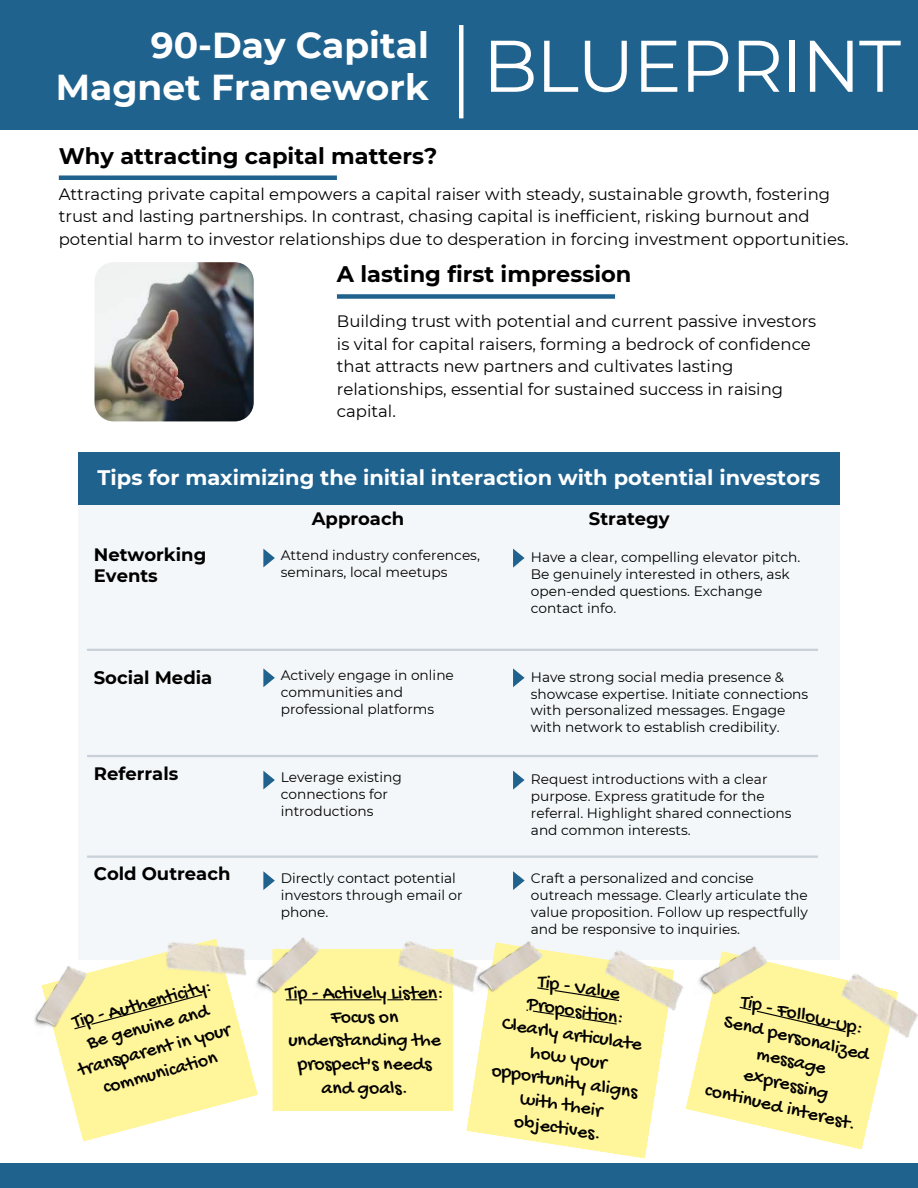
<style>
.page{position:relative;width:918px;height:1188px;background:#fff}
.page>*{position:absolute;margin:0;border:0;box-sizing:border-box;transform-origin:0 0}
.t1{font:700 36px/41.7px "Montserrat";color:#fff}
.t2{font:700 22.5px "Montserrat";color:#000}
.t3{font:700 21px "Montserrat";color:#fff}
.t4{font:19.65px/23.5px "Gochi Hand";color:#000;text-align:center}
.t5{font:700 18px/21.3px "Montserrat";color:#000}
.t6{font:16.5px/22.5px "Montserrat";color:#000}
.t7{font:13.8px/16.8px "Montserrat";color:#000}
</style>
<div class="page">
<div style="left:0;top:1163px;width:918px;height:25px;background:#1f628e"></div>
<div style="left:0;top:0;width:918px;height:130px;background:#1f628e"></div>
<hr style="left:459px;top:25px;width:4px;height:93px;background:#fff">
<div style="left:59px;top:175px;width:278px;height:5px;background:#1f628e"></div>
<div style="left:337px;top:294px;width:278px;height:5px;background:#1f628e"></div>
<img style="left:95px;top:262px;width:159px;height:159px;border-radius:19px">
<div style="left:78px;top:505px;width:762px;height:455px;background:#f4f7f9"></div>
<svg style="left:263px;top:549px;width:12px;height:18px"></svg>
<svg style="left:513px;top:549px;width:11px;height:18px"></svg>
<svg style="left:263px;top:668px;width:12px;height:19px"></svg>
<svg style="left:513px;top:668px;width:11px;height:19px"></svg>
<svg style="left:263px;top:771px;width:12px;height:18px"></svg>
<hr style="left:87px;top:755px;width:731px;height:2px;background:#c8d0d8">
<hr style="left:87px;top:649px;width:731px;height:2px;background:#c8d0d8">
<div style="left:78px;top:452px;width:762px;height:53px;background:#1f628e"></div>
<svg style="left:263px;top:871px;width:12px;height:19px"></svg>
<hr style="left:87px;top:856px;width:731px;height:2px;background:#c8d0d8">
<svg style="left:513px;top:771px;width:11px;height:18px"></svg>
<svg style="left:513px;top:871px;width:11px;height:19px"></svg>
<svg style="left:58px;top:954px;width:200px;height:188px;fill:#fff59a"></svg>
<div style="left:89px;top:993px;width:118px;height:36px;background:#fff59a"></div>
<img style="left:158px;top:938px;width:82px;height:64px">
<img style="left:34px;top:960px;width:55px;height:87px">
<div style="left:272px;top:949px;width:182px;height:162px;background:#fff59a"></div>
<hr style="left:286px;top:999px;width:151px;height:1px;background:#000">
<img style="left:390px;top:941px;width:69px;height:73px">
<img style="left:240px;top:937px;width:81px;height:73px">
<svg style="left:466px;top:950px;width:199px;height:209px;fill:#fff59a"></svg>
<svg style="left:544px;top:987px;width:54px;height:14px"></svg>
<svg style="left:526px;top:1010px;width:72px;height:15px"></svg>
<img style="left:598px;top:950px;width:84px;height:79px">
<img style="left:459px;top:941px;width:85px;height:65px">
<svg style="left:685px;top:962px;width:199px;height:188px"></svg>
<img style="left:835px;top:962px;width:83px;height:93px">
<img style="left:682px;top:946px;width:87px;height:61px">
<h1 class="t1" style="left:56px;top:23px;width:847px;text-indent:95px">90-Day Capital<br>Magnet Framework <sup>BLUEPRINT</sup></h1>
<h2 class="t2" style="left:59px;top:140px;width:380px">Why attracting capital matters?</h2>
<p class="t6" style="left:59px;top:182px;width:791px">Attracting private capital empowers a capital raiser with steady, sustainable growth, fostering trust and lasting partnerships. In contrast, chasing capital is inefficient, risking burnout and potential harm to investor relationships due to desperation in forcing investment opportunities.</p>
<h2 class="t2" style="left:337px;top:258px;width:296px">A lasting first impression</h2>
<p class="t6" style="left:337px;top:310px;width:481px">Building trust with potential and current passive investors is vital for capital raisers, forming a bedrock of confidence that attracts new partners and cultivates lasting relationships, essential for sustained success in raising capital.</p>
<h3 class="t3" style="left:98px;top:462px;width:724px">Tips for maximizing the initial interaction with potential investors</h3>
<h3 class="t5" style="left:312px;top:507px;width:94px">Approach</h3>
<h3 class="t5" style="left:589px;top:507px;width:82px">Strategy</h3>
<h3 class="t5" style="left:94px;top:543px;width:114px">Networking<br>Events</h3>
<p class="t7" style="left:281px;top:547px;width:201px">Attend industry conferences, seminars, local meetups</p>
<p class="t7" style="left:531px;top:548px;width:271px">Have a clear, compelling elevator pitch.<br>Be genuinely interested in others, ask open-ended questions. Exchange contact info.</p>
<h3 class="t5" style="left:94px;top:666px;width:120px">Social Media</h3>
<h3 class="t5" style="left:94px;top:762px;width:86px">Referrals</h3>
<h3 class="t5" style="left:94px;top:862px;width:138px">Cold Outreach</h3>
<p class="t7" style="left:281px;top:666px;width:175px">Actively engage in online communities and professional platforms</p>
<p class="t7" style="left:531px;top:668px;width:279px">Have strong social media presence &amp; showcase expertise. Initiate connections with personalized messages. Engage with network to establish credibility.</p>
<p class="t7" style="left:281px;top:769px;width:123px">Leverage existing connections for introductions</p>
<p class="t7" style="left:531px;top:770px;width:262px">Request introductions with a clear purpose. Express gratitude for the referral. Highlight shared connections and common interests.</p>
<p class="t7" style="left:531px;top:869px;width:279px">Craft a personalized and concise outreach message. Clearly articulate the value proposition. Follow up respectfully and be responsive to inquiries.</p>
<p class="t7" style="left:281px;top:869px;width:184px">Directly contact potential investors through email or phone.</p>
<h3 class="t4" style="left:64px;top:1014px;width:158px;rotate:-15deg">Tip - Authenticity:<br>Be genuine and transparent in your communication</h3>
<h3 class="t4" style="left:286px;top:983px;width:159px">Tip - Actively Listen:<br>Focus on understanding the prospect's needs and goals.</h3>
<h3 class="t4" style="left:508px;top:966px;width:149px;rotate:9deg">Tip - Value<br>Proposition:<br>Clearly articulate how your opportunity aligns with their objectives.</h3>
<h3 class="t4" style="left:729px;top:987px;width:155px;rotate:13deg">Tip - Follow-Up:<br>Send personalized message expressing continued interest.</h3>
</div>
